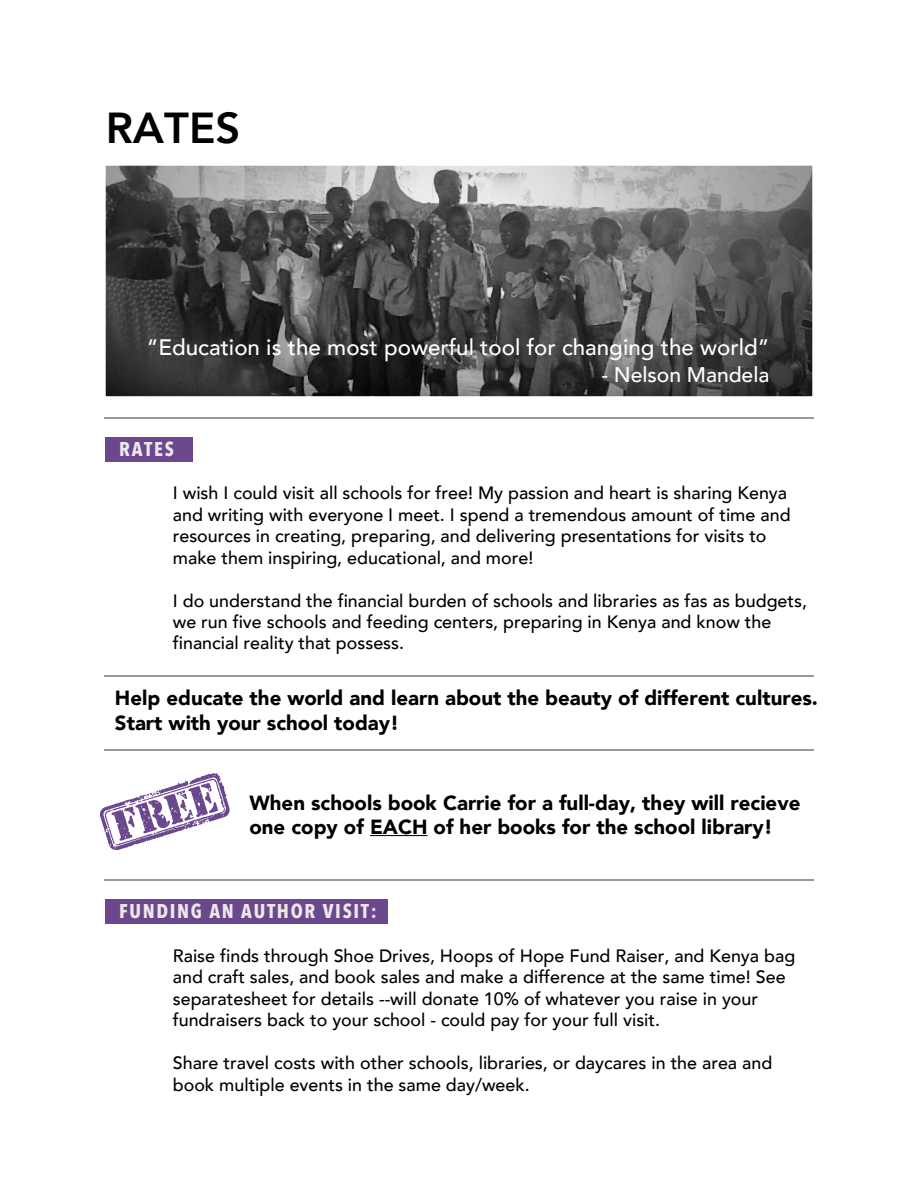
<style>
.page{position:relative;width:918px;height:1188px;background:#fff}
.page>*{position:absolute;margin:0;border:0;box-sizing:border-box;transform-origin:0 0}
.t1{font:800 43.35px "Avenir";color:#000}
.t2{font:500 22.35px "Avenir";color:#fff}
.t3{font:500 21.15px "Avenir";letter-spacing:-.005em;color:#fff}
.t4{font:900 20.4px/24.5px "Avenir";color:#000}
.t5{font:700 19.95px "Avenir Next Condensed";letter-spacing:.085em;color:#ece8e7}
.t6{font:500 17.85px/21.5px "Avenir";color:#000}
</style>
<div class="page">
<hr style="left:104px;top:417px;width:710px;height:1px;background:#99999a">
<hr style="left:104px;top:675px;width:710px;height:2px;background:#99999a">
<hr style="left:104px;top:749px;width:710px;height:1px;background:#99999a">
<div style="left:105px;top:437px;width:87px;height:25px;background:#6b478e"></div>
<hr style="left:370px;top:835px;width:58px;height:1px;background:#000">
<hr style="left:104px;top:879px;width:710px;height:2px;background:#99999a">
<div style="left:105px;top:899px;width:282px;height:25px;background:#6b478e"></div>
<img style="left:106px;top:166px;width:706px;height:230px">
<svg style="left:100px;top:773px;width:130px;height:77px"></svg>
<h1 class="t1" style="left:106px;top:94px;width:136px">RATES</h1>
<p class="t2" style="left:147px;top:328px;width:624px">“Education is the most powerful tool for changing the world”</p>
<p class="t3" style="left:601px;top:356px;width:169px">- Nelson Mandela</p>
<p class="t5" style="left:119px;top:436px;width:56px">RATES</p>
<p class="t6" style="left:173px;top:481px;width:619px">I wish I could visit all schools for free! My passion and heart is sharing Kenya and writing with everyone I meet. I spend a tremendous amount of time and resources in creating, preparing, and delivering presentations for visits to make them inspiring, educational, and more!</p>
<p class="t6" style="left:173px;top:589px;width:636px">I do understand the financial burden of schools and libraries as fas as budgets, we run five schools and feeding centers, preparing in Kenya and know the financial reality that possess.</p>
<p class="t4" style="left:115px;top:686px;width:704px">Help educate the world and learn about the beauty of different cultures.<br>Start with your school today!</p>
<p class="t4" style="left:249px;top:790px;width:552px">When schools book Carrie for a full-day, they will recieve one copy of EACH of her books for the school library!</p>
<p class="t5" style="left:119px;top:899px;width:259px">FUNDING AN AUTHOR VISIT:</p>
<p class="t6" style="left:173px;top:944px;width:624px">Raise finds through Shoe Drives, Hoops of Hope Fund Raiser, and Kenya bag and craft sales, and book sales and make a difference at the same time! See separatesheet for details --will donate 10% of whatever you raise in your fundraisers back to your school - could pay for your full visit.</p>
<p class="t6" style="left:173px;top:1051px;width:601px">Share travel costs with other schools, libraries, or daycares in the area and book multiple events in the same day/week.</p>
</div>
